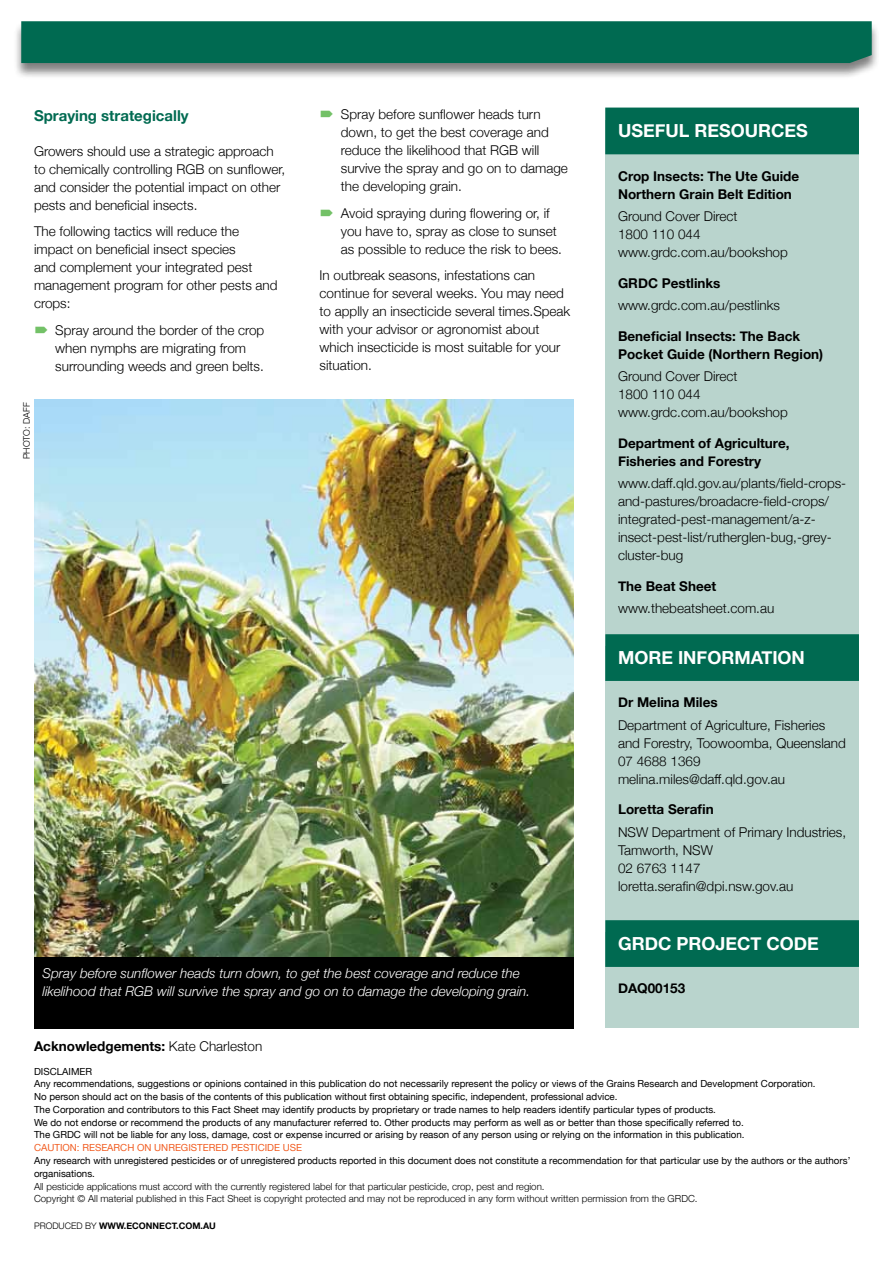
<style>
.page{position:relative;width:893px;height:1263px;background:#fff}
.page>*{position:absolute;margin:0;border:0;box-sizing:border-box;transform-origin:0 0}
.t1{font:700 18px "Helvetica Neue";color:#fff}
.t2{font:700 15px "Helvetica Neue";color:#006a51}
.t3{font:300 13.5px/18px "Helvetica Neue";color:#000}
.t4{font:700 13.5px/18px "Helvetica Neue";color:#000}
.t5{font:italic 300 13.5px/18px "Helvetica Neue";color:#fff}
.t6{font:9.75px/12.8px "Helvetica Neue";color:#000}
.t7{font:300 9.75px/12.8px "Helvetica Neue";color:#000}
.t8{font:9.75px "Helvetica Neue";color:#f15d22}
.t9{font:700 9px "Helvetica Neue";color:#000}
.t10{font:300 9px "Helvetica Neue";color:#000}
.s1{font-weight:300}
</style>
<div class="page">
<div style="left:13px;top:22px;width:867px;height:58px;background:#000;opacity:.5"></div>
<div style="left:21px;top:21px;width:851px;height:42px;background:#006a51"></div>
<div style="left:605px;top:120px;width:254px;height:514px;background:#b9d4cd"></div>
<div style="left:605px;top:108px;width:254px;height:46px;background:#006a51"></div>
<div style="left:605px;top:646px;width:254px;height:273px;background:#b9d4cd"></div>
<div style="left:605px;top:634px;width:254px;height:47px;background:#006a51"></div>
<div style="left:605px;top:932px;width:254px;height:96px;background:#b9d4cd"></div>
<div style="left:605px;top:920px;width:254px;height:47px;background:#006a51"></div>
<div style="left:34px;top:957px;width:539px;height:71px;background:#000"></div>
<img style="left:34px;top:400px;width:539px;height:557px">
<p class="t2" style="left:34px;top:104px;width:156px">Spraying strategically</p>
<p class="t3" style="left:34px;top:141px;width:253px">Growers should use a strategic approach to chemically controlling RGB on sunflower, and consider the potential impact on other pests and beneficial insects.</p>
<p class="t3" style="left:34px;top:222px;width:245px">The following tactics will reduce the impact on beneficial insect species<br>and complement your integrated pest management program for other pests and crops:</p>
<p class="t3" style="left:55px;top:320px;width:211px">Spray around the border of the crop when nymphs are migrating from surrounding weeds and green belts.</p>
<p class="t10" style="left:19px;top:459px;width:58px;rotate:-90deg">Photo: DAFF</p>
<p class="t3" style="left:341px;top:105px;width:229px">Spray before sunflower heads turn down, to get the best coverage and reduce the likelihood that RGB will survive the spray and go on to damage the developing grain.</p>
<p class="t3" style="left:341px;top:203px;width:223px">Avoid spraying during flowering or, if you have to, spray as close to sunset as possible to reduce the risk to bees.</p>
<p class="t3" style="left:320px;top:266px;width:252px">In outbreak seasons, infestations can continue for several weeks. You may need to applly an insecticide several times.Speak with your advisor or agronomist about which insecticide is most suitable for your situation.</p>
<p class="t5" style="left:43px;top:964px;width:489px">Spray before sunflower heads turn down, to get the best coverage and reduce the likelihood that RGB will survive the spray and go on to damage the developing grain.</p>
<p class="t4" style="left:34px;top:1037px;width:230px">Acknowledgements: <span class="s1">Kate Charleston</span></p>
<h1 class="t1" style="left:618px;top:117px;width:38px">Useful</h1>
<h1 class="t1" style="left:694px;top:117px;width:64px">Resource</h1>
<h1 class="t1" style="left:796px;top:117px;width:13px">s</h1>
<p class="t4" style="left:618px;top:167px;width:183px">Crop Insects: The Ute Guide<br>Northern Grain Belt Edition</p>
<p class="t3" style="left:618px;top:207px;width:171px">Ground Cover Direct<br>1800 110 044 www.grdc.com.au/bookshop</p>
<p class="t4" style="left:618px;top:274px;width:104px">GRDC Pestlinks</p>
<p class="t3" style="left:618px;top:295px;width:164px">www.grdc.com.au/pestlinks</p>
<p class="t4" style="left:618px;top:327px;width:207px">Beneficial Insects: The Back<br>Pocket Guide (Northern Region)</p>
<p class="t3" style="left:618px;top:366px;width:171px">Ground Cover Direct<br>1800 110 044 www.grdc.com.au/bookshop</p>
<p class="t4" style="left:618px;top:434px;width:173px">Department of Agriculture,<br>Fisheries and Forestry</p>
<p class="t3" style="left:618px;top:473px;width:230px">www.daff.qld.gov.au/plants/field-crops&shy;and-pastures/broadacre-field-crops/ integrated-pest-management/a-z&shy;insect-pest-list/rutherglen-bug,-grey&shy;cluster-bug</p>
<p class="t4" style="left:618px;top:577px;width:100px">The Beat Sheet</p>
<p class="t3" style="left:618px;top:598px;width:158px">www.thebeatsheet.com.au</p>
<h1 class="t1" style="left:618px;top:643px;width:117px">more informat</h1>
<h1 class="t1" style="left:772px;top:643px;width:31px">ion</h1>
<p class="t4" style="left:618px;top:694px;width:101px">Dr Melina Miles</p>
<p class="t3" style="left:618px;top:715px;width:229px">Department of Agriculture, Fisheries and Forestry, Toowoomba, Queensland<br>07 4688 1369 melina.miles@daff.qld.gov.au</p>
<p class="t4" style="left:618px;top:801px;width:97px">Loretta Serafin</p>
<p class="t3" style="left:618px;top:822px;width:230px">NSW Department of Primary Industries,<br>Tamworth, NSW<br>02 6763 1147 loretta.serafin@dpi.nsw.gov.au</p>
<h1 class="t1" style="left:618px;top:929px;width:120px">GRDC Project</h1>
<h1 class="t1" style="left:766px;top:929px;width:40px">Code</h1>
<p class="t4" style="left:618px;top:980px;width:69px">DAQ00153</p>
<p class="t6" style="left:34px;top:1065px;width:783px">Disclaimer<br>Any recommendations, suggestions or opinions contained in this publication do not necessarily represent the policy or views of the Grains Research and Development Corporation.<br>No person should act on the basis of the contents of this publication without first obtaining specific, independent, professional advice.<br>The Corporation and contributors to this Fact Sheet may identify products by proprietary or trade names to help readers identify particular types of products.<br>We do not endorse or recommend the products of any manufacturer referred to. Other products may perform as well as or better than those specifically referred to.<br>The GRDC will not be liable for any loss, damage, cost or expense incurred or arising by reason of any person using or relying on the information in this publication.</p>
<p class="t8" style="left:34px;top:1141px;width:27px">CAUTION</p>
<p class="t8" style="left:77px;top:1141px;width:111px">: RESEARCH ON UNREGIST</p>
<p class="t8" style="left:203px;top:1141px;width:47px">ERED PESTICI</p>
<p class="t8" style="left:267px;top:1141px;width:36px">DE USE</p>
<p class="t6" style="left:34px;top:1155px;width:818px">Any research with unregistered pesticides or of unregistered products reported in this document does not constitute a recommendation for that particular use by the authors or the authors’ organisations.</p>
<p class="t7" style="left:34px;top:1179px;width:665px">All pesticide applications must accord with the currently registered label for that particular pesticide, crop, pest and region.<br>Copyright © All material published in this Fact Sheet is copyright protected and may not be reproduced in any form without written permission from the GRDC.</p>
<p class="t10" style="left:34px;top:1218px;width:7px">produced</p>
<p class="t9" style="left:85px;top:1218px;width:24px"><span class="s1">by</span> www</p>
<p class="t9" style="left:124px;top:1218px;width:30px">.econnect</p>
<p class="t9" style="left:176px;top:1218px;width:34px">.com.au</p>
</div>
